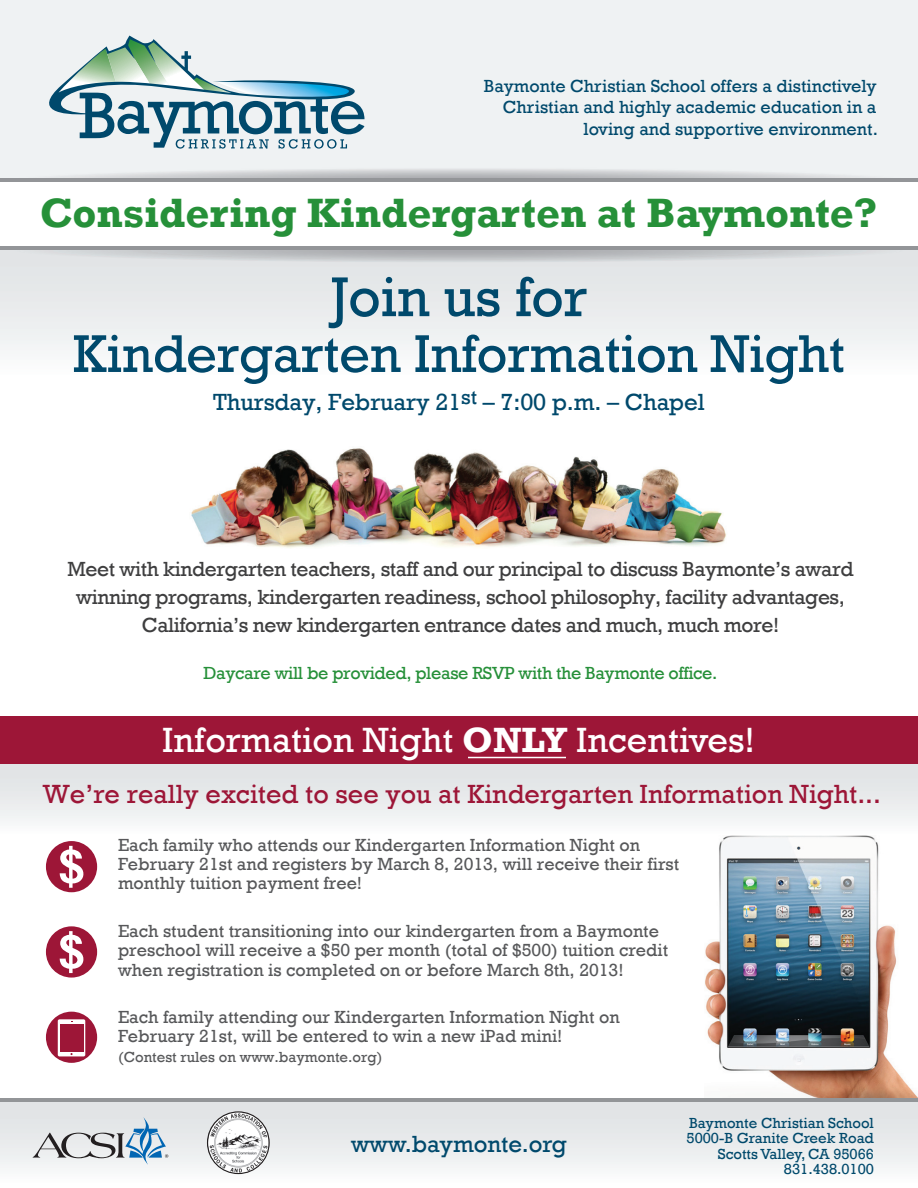
<style>
.page{position:relative;width:918px;height:1188px;background:#fff}
.page>*{position:absolute;margin:0;border:0;box-sizing:border-box;transform-origin:0 0}
.t1{font:57px "Rockwell";letter-spacing:-.005em;color:#00496c}
.t2{font:54px "Rockwell";letter-spacing:-.005em;color:#00496c}
.t3{font:700 42px "Rockwell";color:#269039}
.t4{font:36px "Rockwell";color:#fff}
.t5{font:27px "Rockwell";color:#9d1637}
.t6{font:24px "Rockwell";letter-spacing:-.005em;color:#00496c}
.t7{font:21px/28.2px "Rockwell";letter-spacing:-.02em;color:#3e3e3f;text-align:center}
.t8{font:18px/19.2px "Rockwell";color:#57585a}
.t9{font:18px/21.6px "Rockwell";color:#00496c;text-align:right}
.t10{font:18px "Rockwell";letter-spacing:-.02em;color:#269039}
.t11{font:15px/15.6px "Rockwell";color:#00496c;text-align:right}
.t12{font:15px "Rockwell";color:#57585a}
.s1{font-weight:700}
</style>
<div class="page">
<div style="left:0;top:761px;width:918px;height:74px;background:linear-gradient(to bottom,#dcdfe1,#f9fafb)"></div>
<div style="left:0;top:1099px;width:918px;height:85px;background:linear-gradient(to bottom,#d5d7da,#fdfefe)"></div>
<img style="left:705px;top:836px;width:213px;height:262px">
<div style="left:0;top:0;width:918px;height:190px;background:#eff2f3"></div>
<svg style="left:0;top:250px;width:918px;height:100px"></svg>
<svg style="left:15px;top:250px;width:890px;height:13px"></svg>
<svg style="left:15px;top:169px;width:890px;height:10px"></svg>
<div style="left:0;top:180px;width:918px;height:69px;background:#fff"></div>
<hr style="left:0;top:179px;width:918px;height:3px;background:#939598">
<hr style="left:0;top:247px;width:918px;height:3px;background:#939598">
<svg style="left:49px;top:36px;width:316px;height:113px"></svg>
<svg style="left:33px;top:1117px;width:135px;height:48px"></svg>
<hr style="left:0;top:1098px;width:918px;height:3px;background:#939598">
<div style="left:0;top:716px;width:918px;height:48px;background:#9d1637"></div>
<div style="left:46px;top:841px;width:51px;height:51px;background:#9d1637;border-radius:50%"></div>
<svg style="left:60px;top:846px;width:23px;height:42px"></svg>
<div style="left:46px;top:926px;width:51px;height:52px;background:#9d1637;border-radius:50%"></div>
<svg style="left:60px;top:931px;width:23px;height:42px"></svg>
<img style="left:191px;top:448px;width:535px;height:100px">
<img style="left:208px;top:1112px;width:61px;height:62px;border-radius:31px">
<div style="left:207px;top:1111px;width:63px;height:63px;border:1px solid #231f20;border-radius:50%"></div>
<div style="left:46px;top:1012px;width:51px;height:51px;background:#9d1637;border-radius:50%"></div>
<svg style="left:58px;top:1019px;width:27px;height:37px"></svg>
<div style="left:60px;top:1024px;width:23px;height:28px;background:#9d1637"></div>
<hr style="left:468px;top:757px;width:98px;height:1px;background:#fff">
<p class="t9" style="left:484px;top:75px;width:395px">Baymonte Christian School offers a distinctively<br>Christian and highly academic education in a loving and supportive environment.</p>
<h3 class="t3" style="left:40px;top:188px;width:839px">Considering Kindergarten at Baymonte?</h3>
<h1 class="t1" style="left:331px;top:264px;width:258px">Join us for</h1>
<h2 class="t2" style="left:73px;top:323px;width:773px">Kindergarten Information Night</h2>
<h3 class="t6" style="left:213px;top:388px;width:493px">Thursday, February 21<sup>st</sup> – 7:00 p.m. – Chapel</h3>
<p class="t7" style="left:68px;top:555px;width:787px">Meet with kindergarten teachers, staff and our principal to discuss Baymonte’s award winning programs, kindergarten readiness, school philosophy, facility advantages,<br>California’s new kindergarten entrance dates and much, much more!</p>
<p class="t10" style="left:203px;top:663px;width:516px">Daycare will be provided, please RSVP with the Baymonte office.</p>
<h3 class="t4" style="left:162px;top:719px;width:594px">Information Night <span class="s1">ONLY</span> Incentives!</h3>
<h3 class="t5" style="left:43px;top:779px;width:840px">We’re really excited to see you at Kindergarten Information Night...</h3>
<p class="t8" style="left:118px;top:836px;width:563px">Each family who attends our Kindergarten Information Night on<br>February 21st and registers by March 8, 2013, will receive their first monthly tuition payment free!</p>
<p class="t8" style="left:118px;top:922px;width:552px">Each student transitioning into our kindergarten from a Baymonte preschool will receive a $50 per month (total of $500) tuition credit when registration is completed on or before March 8th, 2013!</p>
<p class="t8" style="left:118px;top:1008px;width:503px">Each family attending our Kindergarten Information Night on<br>February 21st, will be entered to win a new iPad mini!</p>
<p class="t12" style="left:118px;top:1048px;width:266px">(Contest rules on www.baymonte.org)</p>
<h3 class="t6" style="left:351px;top:1130px;width:217px">www.baymonte.org</h3>
<p class="t11" style="left:687px;top:1115px;width:189px">Baymonte Christian School<br>5000-B Granite Creek Road<br>Scotts Valley, CA 95066<br>831.438.0100</p>
</div>
